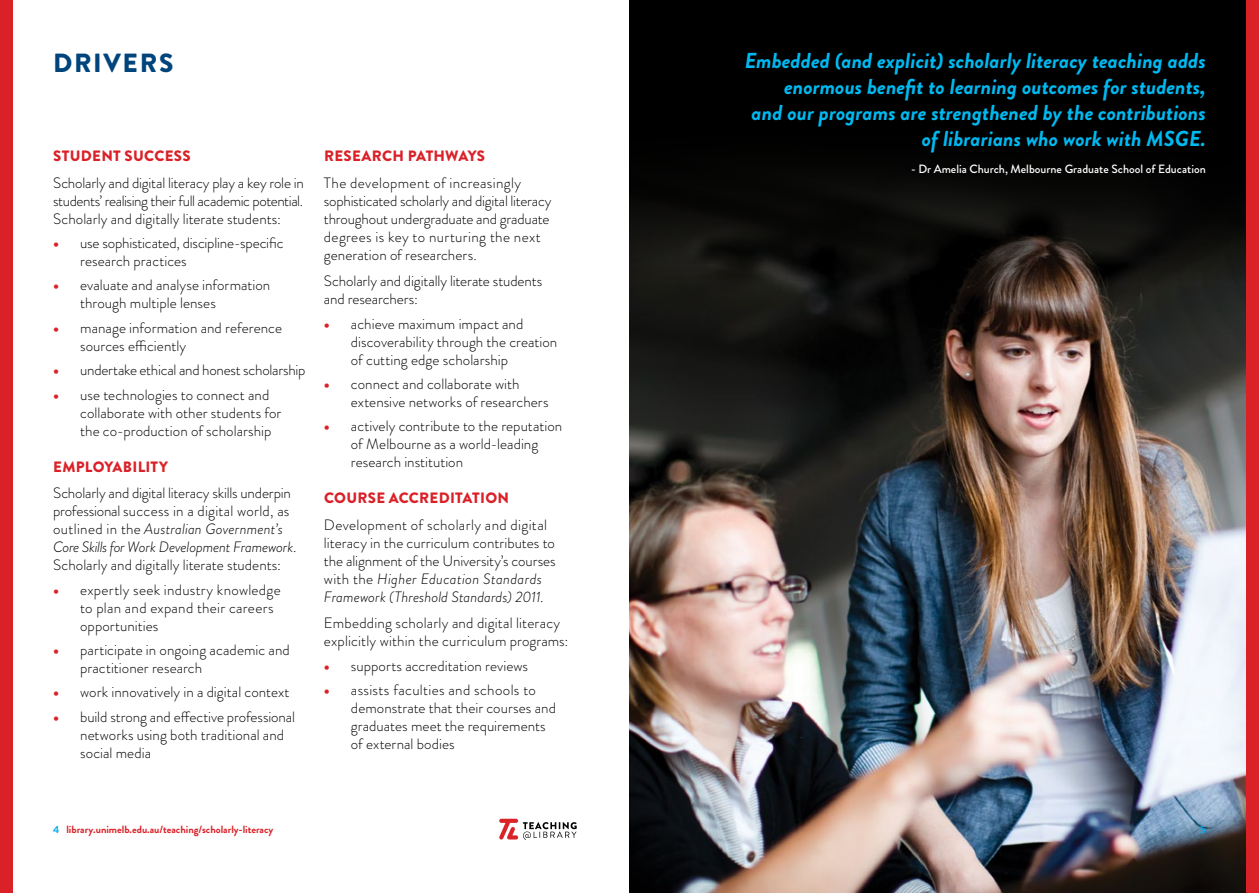
<style>
.page{position:relative;width:1259px;height:893px;background:#fff}
.page>*{position:absolute;margin:0;border:0;box-sizing:border-box;transform-origin:0 0}
.t1{font:900 26.25px "Brandon Grotesque";letter-spacing:.06em;color:#00447c}
.t2{font:italic 700 21.6px/26px "Brandon Grotesque";color:#00b9f1;text-align:right}
.t3{font:300 15px/18px "Brandon Grotesque";color:#000}
.t4{font:900 15px "Brandon Grotesque";letter-spacing:.02em;color:#da2128}
.t5{font:500 12px "Brandon Grotesque";color:#fff}
.t6{font:700 10.5px "Brandon Grotesque";color:#da2128}
.t7{font:700 10.5px "Brandon Grotesque";color:#00aeef}
.s1{font-weight:900;color:#da2128}
.s2{font-style:italic}
.s3{color:#00aeef}
</style>
<div class="page">
<div style="left:629px;top:0;width:617px;height:893px;background:#000"></div>
<img style="left:629px;top:183px;width:617px;height:710px">
<div style="left:1246px;top:0;width:13px;height:893px;background:#da2128"></div>
<div style="left:0;top:0;width:13px;height:893px;background:#da2128"></div>
<svg style="left:499px;top:819px;width:78px;height:21px"></svg>
<h1 class="t1" style="left:53px;top:44px;width:122px">DRIVERS</h1>
<h2 class="t2" style="left:745px;top:48px;width:462px">Embedded (and explicit) scholarly literacy teaching adds enormous benefit to learning outcomes for students,<br>and our programs are strengthened by the contributions of librarians who work with MSGE.</h2>
<p class="t5" style="left:911px;top:161px;width:296px">- Dr Amelia Church, Melbourne Graduate School of Education</p>
<p class="t4" style="left:324px;top:145px;width:163px">RESEARCH PATHWAYS</p>
<p class="t3" style="left:324px;top:174px;width:229px">The development of increasingly sophisticated scholarly and digital literacy throughout undergraduate and graduate degrees is key to nurturing the next generation of researchers.</p>
<p class="t3" style="left:324px;top:272px;width:220px">Scholarly and digitally literate students and researchers:</p>
<p class="t3" style="left:351px;top:314px;width:208px;text-indent:-27px"><span class="s1">•</span> achieve maximum impact and discoverability through the creation of cutting edge scholarship</p>
<p class="t3" style="left:351px;top:375px;width:199px;text-indent:-27px"><span class="s1">•</span> connect and collaborate with extensive networks of researchers</p>
<p class="t3" style="left:351px;top:417px;width:213px;text-indent:-27px"><span class="s1">•</span> actively contribute to the reputation of Melbourne as a world-leading research institution</p>
<p class="t4" style="left:324px;top:488px;width:187px">COURSE ACCREDITATION</p>
<p class="t3" style="left:324px;top:516px;width:233px">Development of scholarly and digital literacy in the curriculum contributes to the alignment of the University’s courses with the <span class="s2">Higher Education Standards Framework (Threshold Standards) 2011</span>.</p>
<p class="t3" style="left:324px;top:614px;width:246px">Embedding scholarly and digital literacy explicitly within the curriculum programs:</p>
<p class="t3" style="left:324px;top:657px;width:206px"><span class="s1">•</span> supports accreditation reviews</p>
<p class="t3" style="left:351px;top:681px;width:206px;text-indent:-27px"><span class="s1">•</span> assists faculties and schools to demonstrate that their courses and graduates meet the requirements of external bodies</p>
<p class="t4" style="left:53px;top:145px;width:139px">STUDENT SUCCESS</p>
<p class="t3" style="left:53px;top:174px;width:252px;text-align:justify">Scholarly and digital literacy play a key role in students’ realising their full academic potential.<br>Scholarly and digitally literate students:</p>
<p class="t3" style="left:80px;top:234px;width:205px;text-indent:-27px"><span class="s1">•</span> use sophisticated, discipline-specific research practices</p>
<p class="t3" style="left:80px;top:276px;width:192px;text-indent:-27px"><span class="s1">•</span> evaluate and analyse information through multiple lenses</p>
<p class="t3" style="left:80px;top:319px;width:203px;text-indent:-27px"><span class="s1">•</span> manage information and reference sources efficiently</p>
<p class="t3" style="left:53px;top:361px;width:254px"><span class="s1">•</span> undertake ethical and honest scholarship</p>
<p class="t3" style="left:80px;top:385px;width:203px;text-indent:-27px"><span class="s1">•</span> use technologies to connect and collaborate with other students for the co-production of scholarship</p>
<p class="t4" style="left:53px;top:456px;width:116px">EMPLOYABILITY</p>
<p class="t3" style="left:53px;top:484px;width:245px">Scholarly and digital literacy skills underpin professional success in a digital world, as outlined in the <span class="s2">Australian Government’s Core Skills for Work Development Framework</span>.<br>Scholarly and digitally literate students:</p>
<p class="t3" style="left:80px;top:580px;width:202px;text-indent:-27px"><span class="s1">•</span> expertly seek industry knowledge to plan and expand their careers opportunities</p>
<p class="t3" style="left:80px;top:641px;width:211px;text-indent:-27px"><span class="s1">•</span> participate in ongoing academic and practitioner research</p>
<p class="t3" style="left:53px;top:683px;width:238px"><span class="s1">•</span> work innovatively in a digital context</p>
<p class="t3" style="left:80px;top:707px;width:216px;text-indent:-27px"><span class="s1">•</span> build strong and effective professional networks using both traditional and social media</p>
<p class="t6" style="left:53px;top:822px;width:222px"><span class="s3">4</span> library.unimelb.edu.au/teaching/scholarly-literacy</p>
<p class="t7" style="left:1200px;top:822px;width:7px">5</p>
</div>
